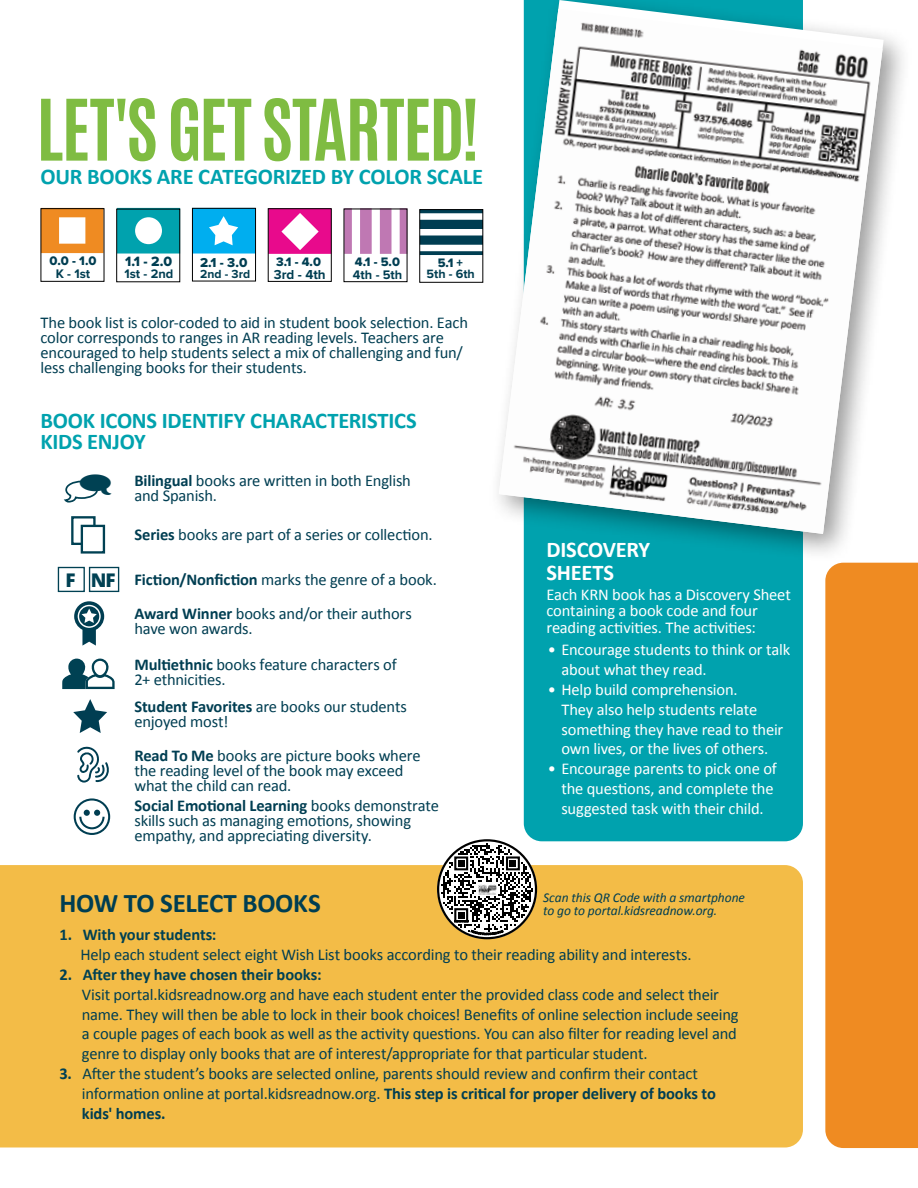
<style>
.page{position:relative;width:918px;height:1188px;background:#fff}
.page>*{position:absolute;margin:0;border:0;box-sizing:border-box;transform-origin:0 0}
.t1{font:700 72px "Antonio";letter-spacing:-.02em;color:#7fbc42}
.t2{font:700 27px "Calibri";letter-spacing:-.01em;color:#003e52}
.t3{font:700 22.5px/21px "Calibri";letter-spacing:-.01em;color:#00a2ae}
.t4{font:700 22.5px/23.4px "Calibri";letter-spacing:-.01em;color:#fff}
.t5{font:16.5px/15px "Calibri";letter-spacing:-.01em;color:#003e52}
.t6{font:16.5px/19.8px "Calibri";letter-spacing:-.01em;color:#fff}
.t7{font:700 16.5px "Calibri";letter-spacing:-.01em;color:#004153}
.t8{font:13.95px "Proxima Nova Extrabld";color:#003e52}
.t9{font:italic 13.5px/13.5px "Calibri";letter-spacing:-.005em;color:#003e52}
.t10{font:700 13.5px "Proxima Nova";color:#003e52}
.t11{font:13.5px "Proxima Nova Extrabld";color:#003e52}
.t12{font:700 12.9px "Proxima Nova";color:#003e52}
.t13{font:12.9px "Proxima Nova Extrabld";color:#003e52}
.t14{font:12.75px "Proxima Nova Extrabld";color:#003e52}
.t15{font:700 12.45px "Proxima Nova";color:#003e52}
.t16{font:700 12.15px "Proxima Nova";color:#003e52}
.s1{font-weight:700}
.s2{font-family:"Open Sans";font-weight:800;font-size:18.9px;color:#004153}
.s3{font-weight:700;color:#004153}
</style>
<div class="page">
<div style="left:524px;top:563px;width:279px;height:278px;background:#00a2ae"></div>
<div style="left:825px;top:563px;width:93px;height:585px;background:#ef8b22"></div>
<div style="left:0;top:865px;width:803px;height:282px;background:#f3bc47"></div>
<div style="left:71px;top:516px;width:25px;height:29px;border:2px solid #004153"></div>
<svg style="left:80px;top:524px;width:26px;height:30px"></svg>
<div style="left:58px;top:567px;width:27px;height:25px;background:#fff;border:1px solid #004153"></div>
<div style="left:89px;top:567px;width:30px;height:25px;background:#fff;border:1px solid #004153"></div>
<svg style="left:62px;top:659px;width:53px;height:30px"></svg>
<svg style="left:74px;top:601px;width:30px;height:45px"></svg>
<svg style="left:73px;top:699px;width:34px;height:34px"></svg>
<svg style="left:77px;top:746px;width:32px;height:37px"></svg>
<div style="left:74px;top:798px;width:36px;height:37px;border:2px solid #003e52;border-radius:50%"></div>
<svg style="left:78px;top:810px;width:28px;height:20px"></svg>
<svg style="left:421px;top:211px;width:60px;height:44px"></svg>
<div style="left:419px;top:209px;width:64px;height:74px;border:1px solid #000"></div>
<svg style="left:344px;top:208px;width:63px;height:46px"></svg>
<svg style="left:270px;top:210px;width:60px;height:44px"></svg>
<div style="left:268px;top:208px;width:64px;height:74px;border:1px solid #000"></div>
<svg style="left:42px;top:210px;width:60px;height:43px"></svg>
<div style="left:40px;top:208px;width:64px;height:74px;border:1px solid #000"></div>
<svg style="left:117px;top:208px;width:63px;height:46px"></svg>
<div style="left:116px;top:209px;width:64px;height:73px;border:1px solid #000"></div>
<svg style="left:194px;top:210px;width:60px;height:44px;background:#2abbf1"></svg>
<div style="left:192px;top:208px;width:64px;height:73px;border:1px solid #000"></div>
<div style="left:488px;top:0;width:425px;height:563px;background:#000;opacity:.4"></div>
<img style="left:499px;top:9px;width:384px;height:525px">
<svg style="left:441px;top:843px;width:92px;height:94px"></svg>
<svg style="left:457px;top:859px;width:8px;height:8px"></svg>
<div style="left:454px;top:856px;width:14px;height:14px;border:2px solid #000"></div>
<div style="left:458px;top:860px;width:6px;height:7px;background:#000"></div>
<svg style="left:509px;top:859px;width:8px;height:8px"></svg>
<div style="left:506px;top:856px;width:14px;height:14px;border:2px solid #000"></div>
<div style="left:510px;top:860px;width:6px;height:7px;background:#000"></div>
<div style="left:437px;top:839px;width:100px;height:100px;border:2px solid #000;border-radius:50%"></div>
<h1 class="t1" style="left:36px;top:75px;width:444px">LET'S GET STARTED!</h1>
<h3 class="t3" style="left:40px;top:165px;width:444px">OUR BOOKS ARE CATEGORIZED BY COLOR SCALE</h3>
<p class="t13" style="left:49px;top:251px;width:49px">0.0 - 1.0</p>
<p class="t14" style="left:276px;top:252px;width:46px">3.1 - 4.0</p>
<p class="t12" style="left:56px;top:264px;width:36px">K - 1st</p>
<p class="t8" style="left:125px;top:251px;width:49px">1.1 - 2.0</p>
<p class="t12" style="left:125px;top:264px;width:50px">1st - 2nd</p>
<p class="t11" style="left:200px;top:252px;width:49px">2.1 - 3.0</p>
<p class="t16" style="left:200px;top:265px;width:52px">2nd - 3rd</p>
<p class="t10" style="left:274px;top:264px;width:53px">3rd - 4th</p>
<p class="t14" style="left:355px;top:252px;width:47px">4.1 - 5.0</p>
<p class="t12" style="left:353px;top:265px;width:51px">4th - 5th</p>
<p class="t14" style="left:438px;top:253px;width:27px">5.1 +</p>
<p class="t15" style="left:427px;top:265px;width:50px">5th - 6th</p>
<p class="t5" style="left:40px;top:314px;width:429px">The book list is color-coded to aid in student book selection. Each color corresponds to ranges in AR reading levels. Teachers are encouraged to help students select a mix of challenging and fun/ less challenging books for their students.</p>
<h3 class="t3" style="left:40px;top:409px;width:378px">BOOK ICONS IDENTIFY CHARACTERISTICS<br>KIDS ENJOY</h3>
<p class="t5" style="left:134px;top:472px;width:278px"><span class="s1">Bilingual</span> books are written in both English and Spanish.</p>
<p class="t5" style="left:134px;top:526px;width:300px"><span class="s1">Series</span> books are part of a series or collection.</p>
<p class="t5" style="left:66px;top:572px;width:373px"><span class="s2">F NF</span> <span class="s1">Fiction/Nonfiction</span> marks the genre of a book.</p>
<p class="t5" style="left:134px;top:605px;width:279px"><span class="s1">Award Winner</span> books and/or their authors have won awards.</p>
<p class="t5" style="left:134px;top:656px;width:264px"><span class="s1">Multiethnic</span> books feature characters of<br>2+ ethnicities.</p>
<p class="t5" style="left:134px;top:699px;width:274px"><span class="s1">Student Favorites</span> are books our students enjoyed most!</p>
<p class="t5" style="left:134px;top:747px;width:288px"><span class="s1">Read To Me</span> books are picture books where the reading level of the book may exceed what the child can read.</p>
<p class="t5" style="left:134px;top:797px;width:306px"><span class="s1">Social Emotional Learning</span> books demonstrate skills such as managing emotions, showing empathy, and appreciating diversity.</p>
<h3 class="t4" style="left:546px;top:536px;width:105px">DISCOVERY<br>SHEETS</h3>
<p class="t6" style="left:546px;top:585px;width:246px;line-height:16.5px">Each KRN book has a Discovery Sheet containing a book code and four reading activities. The activities:</p>
<p class="t6" style="left:561px;top:639px;width:230px;text-indent:-13px">• Encourage students to think or talk about what they read.</p>
<p class="t6" style="left:561px;top:679px;width:223px;text-indent:-13px">• Help build comprehension.<br>They also help students relate something they have read to their own lives, or the lives of others.</p>
<p class="t6" style="left:561px;top:758px;width:217px;text-indent:-13px">• Encourage parents to pick one of the questions, and complete the suggested task with their child.</p>
<p class="t9" style="left:543px;top:890px;width:203px">Scan this QR Code with a smartphone to go to portal.kidsreadnow.org.</p>
<h2 class="t2" style="left:59px;top:886px;width:263px">HOW TO SELECT BOOKS</h2>
<p class="t7" style="left:59px;top:925px;width:159px">1. With your students:</p>
<p class="t5" style="left:80px;top:946px;width:613px">Help each student select eight Wish List books according to their reading ability and interests.</p>
<p class="t7" style="left:59px;top:964px;width:264px">2. After they have chosen their books:</p>
<p class="t5" style="left:82px;top:984px;width:658px;line-height:19.8px">Visit portal.kidsreadnow.org and have each student enter the provided class code and select their name. They will then be able to lock in their book choices! Benefits of online selection include seeing a couple pages of each book as well as the activity questions. You can also filter for reading level and genre to display only books that are of interest/appropriate for that particular student.</p>
<p class="t5" style="left:82px;top:1063px;width:636px;line-height:19.8px;text-indent:-23px"><span class="s3">3.</span> After the student’s books are selected online, parents should review and confirm their contact information online at portal.kidsreadnow.org. <span class="s1">This step is critical for proper delivery of books to kids' homes.</span></p>
</div>
